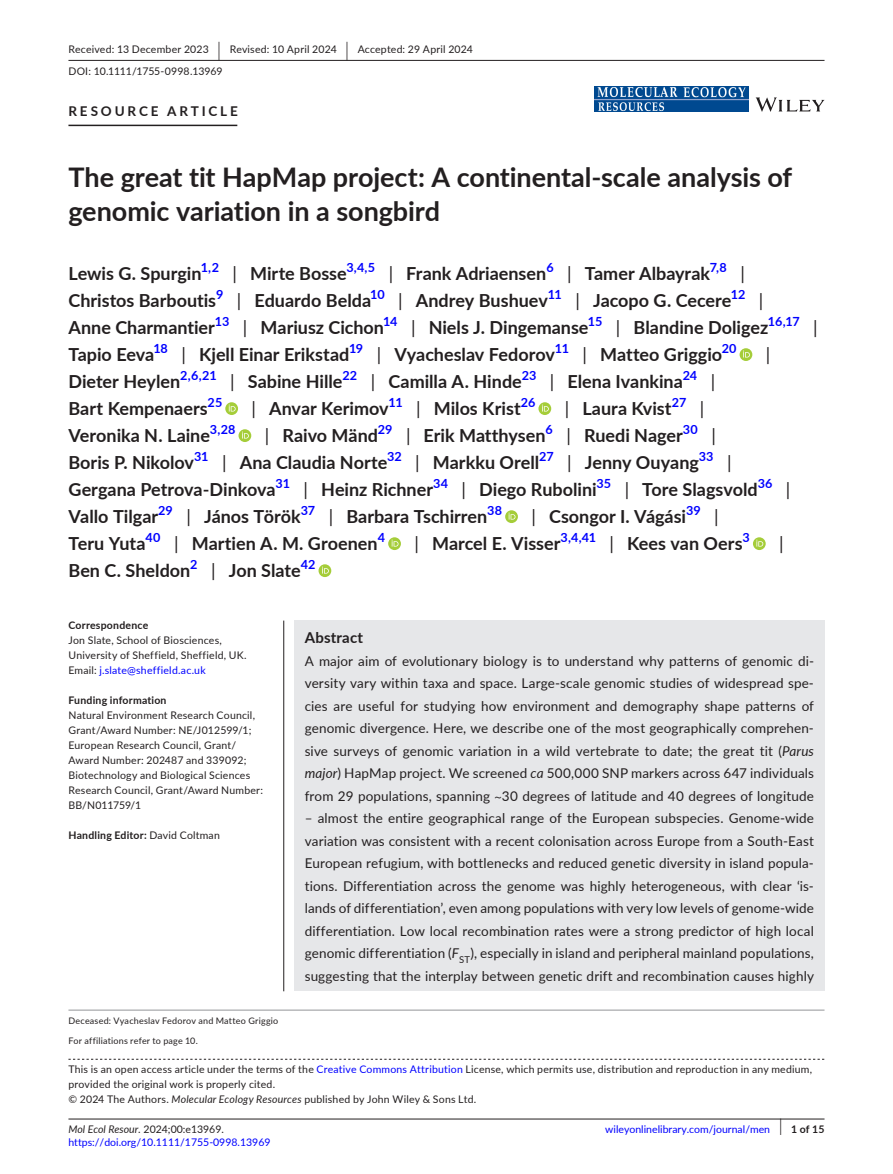
<style>
.page{position:relative;width:893px;height:1174px;background:#fff}
.page>*{position:absolute;margin:0;border:0;box-sizing:border-box;transform-origin:0 0}
.t1{font:700 27px/34.5px "Lato";letter-spacing:-.005em;color:#231f20}
.t2{font:700 18px/27px "Lato";color:#231f20}
.t3{font:18px "Lato";color:#231f20}
.t4{font:700 15px "Lato";letter-spacing:.015em;color:#231f20}
.t5{font:13.5px/22.5px "Lato";letter-spacing:.01em;color:#231f20;text-align:justify}
.t6{font:700 13.5px "Lato";letter-spacing:.21em;color:#231f20}
.t7{font:700 12.6px "Lato";letter-spacing:-.01em;color:#00f}
.t8{font:10.5px/15px "Lato";letter-spacing:.02em;color:#231f20}
.t9{font:10.5px "Lato";color:#00f}
.t10{font:700 10.5px "Lato";letter-spacing:.02em;color:#231f20}
.t11{font:10.5px "Lato";color:#231f20}
.t12{font:9px/19.5px "Lato";letter-spacing:.025em;color:#231f20}
.s1{font-size:19.65px}
.s2{font-weight:400}
.s3{color:#00f}
.s4{font-style:italic}
.s5{font-family:"STIX"}
.s6{font-weight:400;font-size:17.4px}
</style>
<div class="page">
<hr style="left:68px;top:1118px;width:756px;height:1px;background:#231f20">
<svg style="left:756px;top:97px;width:68px;height:15px"></svg>
<img style="left:595px;top:86px;width:153px;height:26px">
<hr style="left:68px;top:60px;width:756px;height:1px;background:#231f20">
<hr style="left:68px;top:125px;width:169px;height:1px;background:#231f20">
<svg style="left:740px;top:348px;width:12px;height:13px"></svg>
<svg style="left:743px;top:350px;width:7px;height:7px"></svg>
<svg style="left:225px;top:402px;width:13px;height:13px"></svg>
<svg style="left:229px;top:404px;width:7px;height:7px"></svg>
<svg style="left:538px;top:402px;width:13px;height:13px"></svg>
<svg style="left:542px;top:404px;width:7px;height:7px"></svg>
<svg style="left:239px;top:429px;width:12px;height:13px"></svg>
<svg style="left:242px;top:431px;width:7px;height:7px"></svg>
<svg style="left:505px;top:510px;width:13px;height:13px"></svg>
<svg style="left:509px;top:512px;width:6px;height:7px"></svg>
<svg style="left:388px;top:537px;width:13px;height:13px"></svg>
<svg style="left:392px;top:539px;width:6px;height:7px"></svg>
<svg style="left:753px;top:537px;width:13px;height:13px"></svg>
<svg style="left:756px;top:539px;width:7px;height:7px"></svg>
<svg style="left:319px;top:564px;width:12px;height:13px"></svg>
<svg style="left:322px;top:566px;width:7px;height:7px"></svg>
<svg style="left:68px;top:1058px;width:756px;height:1px"></svg>
<hr style="left:68px;top:1009px;width:756px;height:1px;background:#939598">
<div style="left:294px;top:620px;width:530px;height:371px;background:#e6e7e9"></div>
<hr style="left:283px;top:620px;width:1px;height:371px;background:#231f20">
<p class="t8" style="left:68px;top:38px;width:406px;line-height:21.8px">Received: 13 December 2023 <span class="s1">|</span> Revised: 10 April 2024 <span class="s1">|</span> Accepted: 29 April 2024<br>DOI: 10.1111/1755-0998.13969</p>
<p class="t6" style="left:68px;top:101px;width:171px">RESOURCE ARTICLE</p>
<h1 class="t1" style="left:68px;top:159px;width:725px">The great tit HapMap project: A continental-scale analysis of genomic variation in a songbird</h1>
<h2 class="t2" style="left:68px;top:259px;width:135px">Lewis G. Spurgin</h2>
<p class="t7" style="left:201px;top:258px;width:20px">1,2</p>
<h2 class="t2" style="left:232px;top:259px;width:116px"><span class="s2">|</span> Mirte Bosse</h2>
<p class="t7" style="left:346px;top:258px;width:30px">3,4,5</p>
<h2 class="t2" style="left:389px;top:259px;width:159px"><span class="s2">|</span> Frank Adriaensen</h2>
<p class="t7" style="left:546px;top:258px;width:9px">6</p>
<h2 class="t2" style="left:567px;top:259px;width:145px"><span class="s2">|</span> Tamer Albayrak</h2>
<p class="t7" style="left:710px;top:258px;width:18px">7,8</p>
<h2 class="t3" style="left:740px;top:260px;width:6px">|</h2>
<h2 class="t2" style="left:68px;top:286px;width:149px">Christos Barboutis</h2>
<p class="t7" style="left:216px;top:285px;width:9px">9</p>
<h2 class="t2" style="left:237px;top:286px;width:136px"><span class="s2">|</span> Eduardo Belda</h2>
<p class="t7" style="left:370px;top:285px;width:16px">10</p>
<h2 class="t2" style="left:398px;top:286px;width:151px"><span class="s2">|</span> Andrey Bushuev</h2>
<p class="t7" style="left:548px;top:285px;width:16px">11</p>
<h2 class="t2" style="left:575px;top:286px;width:158px"><span class="s2">|</span> Jacopo G. Cecere</h2>
<p class="t7" style="left:731px;top:285px;width:16px">12</p>
<h2 class="t3" style="left:759px;top:287px;width:6px">|</h2>
<h2 class="t2" style="left:68px;top:313px;width:148px">Anne Charmantier</h2>
<p class="t7" style="left:215px;top:312px;width:16px">13</p>
<h2 class="t2" style="left:243px;top:313px;width:143px"><span class="s2">|</span> Mariusz Cichon</h2>
<p class="t7" style="left:383px;top:312px;width:16px">14</p>
<h2 class="t2" style="left:411px;top:313px;width:179px"><span class="s2">|</span> Niels J. Dingemanse</h2>
<p class="t7" style="left:588px;top:312px;width:16px">15</p>
<h2 class="t2" style="left:616px;top:313px;width:154px"><span class="s2">|</span> Blandine Doligez</h2>
<p class="t7" style="left:768px;top:312px;width:33px">16,17</p>
<h2 class="t3" style="left:813px;top:314px;width:6px">|</h2>
<h2 class="t2" style="left:68px;top:340px;width:87px">Tapio Eeva</h2>
<p class="t7" style="left:153px;top:339px;width:16px">18</p>
<h2 class="t2" style="left:181px;top:340px;width:170px"><span class="s2">|</span> Kjell Einar Erikstad</h2>
<p class="t7" style="left:349px;top:339px;width:16px">19</p>
<h2 class="t2" style="left:377px;top:340px;width:180px"><span class="s2">|</span> Vyacheslav Fedorov</h2>
<p class="t7" style="left:555px;top:339px;width:16px">11</p>
<h2 class="t2" style="left:582px;top:340px;width:141px"><span class="s2">|</span> Matteo Griggio</h2>
<p class="t7" style="left:722px;top:339px;width:16px">20</p>
<h2 class="t3" style="left:766px;top:341px;width:6px">|</h2>
<h2 class="t2" style="left:68px;top:367px;width:113px">Dieter Heylen</h2>
<p class="t7" style="left:180px;top:366px;width:38px">2,6,21</p>
<h2 class="t2" style="left:230px;top:367px;width:114px"><span class="s2">|</span> Sabine Hille</h2>
<p class="t7" style="left:342px;top:366px;width:16px">22</p>
<h2 class="t2" style="left:371px;top:367px;width:153px"><span class="s2">|</span> Camilla A. Hinde</h2>
<p class="t7" style="left:522px;top:366px;width:16px">23</p>
<h2 class="t2" style="left:550px;top:367px;width:134px"><span class="s2">|</span> Elena Ivankina</h2>
<p class="t7" style="left:683px;top:366px;width:16px">24</p>
<h2 class="t3" style="left:711px;top:368px;width:6px">|</h2>
<h2 class="t2" style="left:68px;top:394px;width:155px">Bart Kempenaers<sup>25</sup></h2>
<h2 class="t2" style="left:252px;top:394px;width:285px"><span class="s2">|</span> Anvar Kerimov<sup>11</sup> <span class="s2">|</span> Milos Krist<sup>26</sup></h2>
<h2 class="t2" style="left:565px;top:394px;width:141px"><span class="s2">|</span> Laura Kvist<sup>27</sup> <span class="s2">|</span></h2>
<h2 class="t2" style="left:68px;top:421px;width:169px">Veronika N. Laine<sup>3,28</sup></h2>
<p class="t2" style="left:68px;top:421px;width:723px;text-indent:196px"><span class="s2">|</span> Raivo Mänd<sup>29</sup> <span class="s2">|</span> Erik Matthysen<sup>6</sup> <span class="s2">|</span> Ruedi Nager<sup>30</sup> <span class="s2">|<br></span>Boris P. Nikolov<sup>31</sup> <span class="s2">|</span> Ana Claudia Norte<sup>32</sup> <span class="s2">|</span> Markku Orell<sup>27</sup> <span class="s2">|</span> Jenny Ouyang<sup>33</sup> <span class="s2">| </span>Gergana Petrova-Dinkova<sup>31</sup> <span class="s2">|</span> Heinz Richner<sup>34</sup> <span class="s2">|</span> Diego Rubolini<sup>35</sup> <span class="s2">|</span> Tore Slagsvold<sup>36</sup> <span class="s2">| </span>Vallo Tilgar<sup>29</sup> <span class="s2">|</span> János Török<sup>37</sup> <span class="s2">|</span> Barbara Tschirren<sup>38</sup></p>
<h2 class="t2" style="left:531px;top:502px;width:189px"><span class="s2">|</span> Csongor I. Vágási<sup>39</sup> <span class="s2">|</span></h2>
<h2 class="t2" style="left:68px;top:529px;width:318px">Teru Yuta<sup>40</sup> <span class="s2">|</span> Martien A. M. Groenen<sup>4</sup></h2>
<h2 class="t2" style="left:414px;top:529px;width:337px"><span class="s2">|</span> Marcel E. Visser<sup>3,4,41</sup> <span class="s2">|</span> Kees van Oers<sup>3</sup></h2>
<h2 class="t3" style="left:779px;top:530px;width:6px">|</h2>
<h2 class="t2" style="left:68px;top:556px;width:249px">Ben C. Sheldon<sup>2</sup> <span class="s2">|</span> Jon Slate<sup>42</sup></h2>
<p class="t10" style="left:68px;top:617px;width:81px">Correspondence</p>
<p class="t8" style="left:68px;top:632px;width:180px">Jon Slate, School of Biosciences,<br>University of Sheffield, Sheffield, UK.<br>Email: <span class="s3">j.slate@sheffield.ac.uk</span></p>
<p class="t10" style="left:68px;top:692px;width:100px">Funding information</p>
<p class="t8" style="left:68px;top:707px;width:196px">Natural Environment Research Council, Grant/Award Number: NE/J012599/1; European Research Council, Grant/ Award Number: 202487 and 339092; Biotechnology and Biological Sciences Research Council, Grant/Award Number:<br>BB/N011759/1</p>
<p class="t10" style="left:68px;top:827px;width:153px">Handling Editor: <span class="s2">David Coltman</span></p>
<p class="t12" style="left:68px;top:1010px;width:211px">Deceased: Vyacheslav Fedorov and Matteo Griggio<br>For affiliations refer to page 10.</p>
<p class="t4" style="left:305px;top:626px;width:60px">Abstract</p>
<p class="t5" style="left:305px;top:649px;width:511px">A major aim of evolutionary biology is to understand why patterns of genomic di&shy;versity vary within taxa and space. Large-scale genomic studies of widespread spe&shy;cies are useful for studying how environment and demography shape patterns of genomic divergence. Here, we describe one of the most geographically comprehen&shy;sive surveys of genomic variation in a wild vertebrate to date; the great tit (<span class="s4">Parus major</span>) HapMap project. We screened <span class="s4">ca</span> 500,000 SNP markers across 647 individuals from 29 populations, spanning <span class="s5">~</span>30 degrees of latitude and 40 degrees of longitude</p>
<p class="t5" style="left:305px;top:806px;width:511px">– almost the entire geographical range of the European subspecies. Genome-wide variation was consistent with a recent colonisation across Europe from a South-East European refugium, with bottlenecks and reduced genetic diversity in island popula&shy;tions. Differentiation across the genome was highly heterogeneous, with clear ‘is&shy;lands of differentiation’, even among populations with very low levels of genome-wide differentiation. Low local recombination rates were a strong predictor of high local genomic differentiation (<span class="s4">F</span><sub>ST</sub>), especially in island and peripheral mainland populations, suggesting that the interplay between genetic drift and recombination causes highly</p>
<p class="t8" style="left:68px;top:1061px;width:745px">This is an open access article under the terms of the <span class="s3">Creative Commons Attribution</span> License, which permits use, distribution and reproduction in any medium, provided the original work is properly cited.<br>© 2024 The Authors. <span class="s4">Molecular Ecology Resources</span> published by John Wiley &amp; Sons Ltd.</p>
<p class="t11" style="left:68px;top:1121px;width:157px"><span class="s4">Mol Ecol Resour.</span> 2024;00:e13969.</p>
<p class="t10" style="left:779px;top:1121px;width:46px"><span class="s6">|</span> 1 of 15</p>
<p class="t9" style="left:68px;top:1135px;width:204px">https://doi.org/10.1111/1755-0998.13969</p>
<p class="t9" style="left:605px;top:1121px;width:166px">wileyonlinelibrary.com/journal/men</p>
</div>
